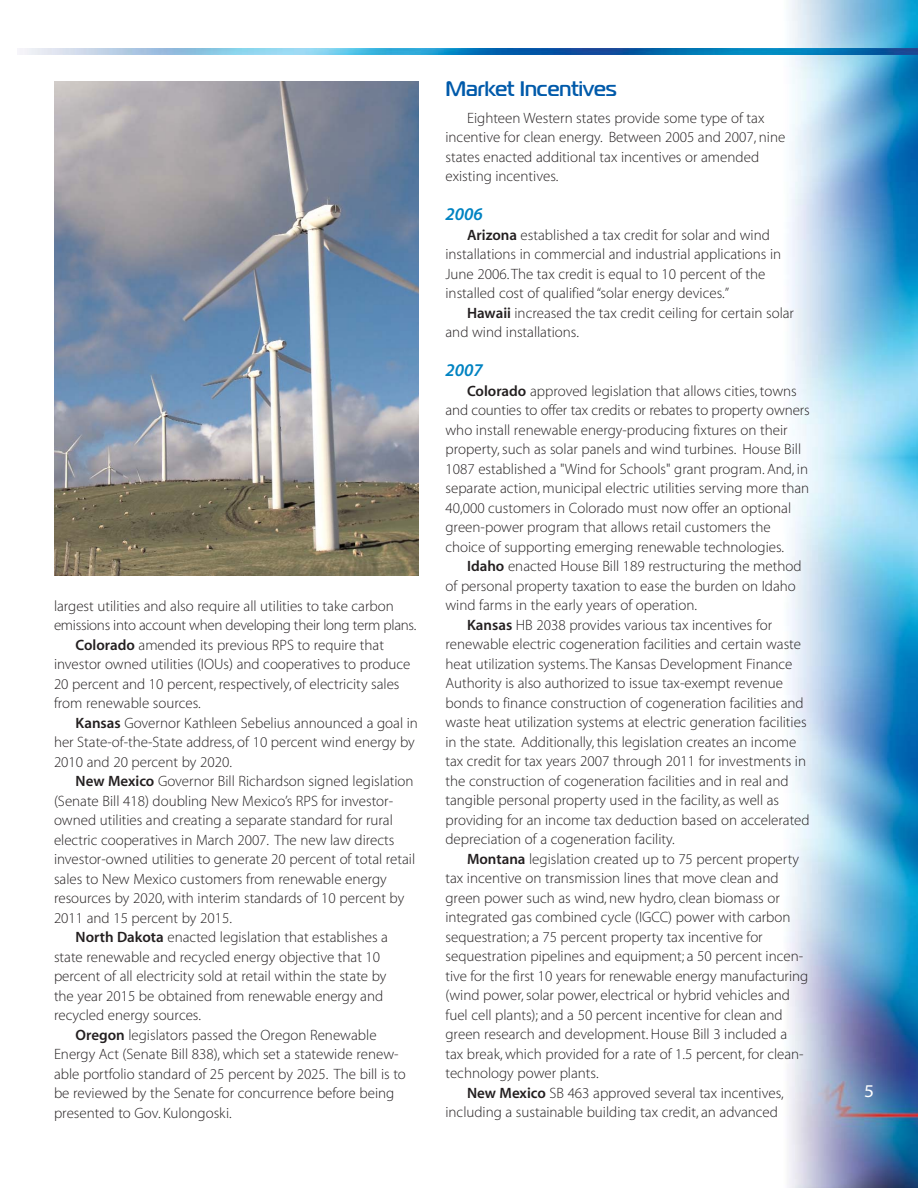
<style>
.page{position:relative;width:918px;height:1188px;background:#fff}
.page>*{position:absolute;margin:0;border:0;box-sizing:border-box;transform-origin:0 0}
.t1{font:700 21px "Magistral A";color:#005aaa}
.t2{font:18px "Myriad MM It 565 600";color:#0083c2}
.t3{font:18px "Myriad MM 400 700";color:#fff}
.t4{font:15px/19.5px "Myriad MM 215 600";color:#231f20}
.t5{font:15px "Myriad MM 215 600";letter-spacing:-.02em;color:#231f20}
.s1{font-family:"Myriad MM 565 600"}
</style>
<div class="page">
<img style="left:19px;top:0;width:899px;height:1188px">
<img style="left:19px;top:49px;width:899px;height:6px">
<img style="left:54px;top:81px;width:364px;height:494px">
<p class="t4" style="left:54px;top:597px;width:341px">largest utilities and also require all utilities to take carbon</p>
<p class="t5" style="left:54px;top:619px;width:364px">emissions into account when developing their long term plans.</p>
<p class="t4" style="left:76px;top:636px;width:310px"><span class="s1">Colorado</span> amended its previous RPS to require that</p>
<p class="t4" style="left:54px;top:656px;width:358px">investor owned utilities (IOUs) and cooperatives to produce</p>
<p class="t4" style="left:54px;top:675px;width:347px">20 percent and 10 percent, respectively, of electricity sales</p>
<p class="t4" style="left:54px;top:695px;width:148px">from renewable sources.</p>
<p class="t4" style="left:76px;top:714px;width:344px"><span class="s1">Kansas</span> Governor Kathleen Sebelius announced a goal in</p>
<p class="t4" style="left:54px;top:734px;width:362px">her State-of-the-State address, of 10 percent wind energy by</p>
<p class="t4" style="left:54px;top:753px;width:180px">2010 and 20 percent by 2020.</p>
<p class="t4" style="left:76px;top:773px;width:340px"><span class="s1">New Mexico</span> Governor Bill Richardson signed legislation</p>
<p class="t4" style="left:54px;top:792px;width:341px">(Senate Bill 418) doubling New Mexico’s RPS for investor-</p>
<p class="t4" style="left:54px;top:812px;width:340px">owned utilities and creating a separate standard for rural</p>
<p class="t4" style="left:54px;top:831px;width:342px">electric cooperatives in March 2007. The new law directs</p>
<p class="t4" style="left:54px;top:851px;width:363px">investor-owned utilities to generate 20 percent of total retail</p>
<p class="t4" style="left:54px;top:870px;width:334px">sales to New Mexico customers from renewable energy</p>
<p class="t4" style="left:54px;top:890px;width:352px">resources by 2020, with interim standards of 10 percent by</p>
<p class="t4" style="left:54px;top:909px;width:180px">2011 and 15 percent by 2015.</p>
<p class="t4" style="left:76px;top:929px;width:314px"><span class="s1">North Dakota</span> enacted legislation that establishes a</p>
<p class="t4" style="left:54px;top:948px;width:328px">state renewable and recycled energy objective that 10</p>
<p class="t4" style="left:54px;top:968px;width:334px">percent of all electricity sold at retail within the state by</p>
<p class="t4" style="left:54px;top:987px;width:331px">the year 2015 be obtained from renewable energy and</p>
<p class="t4" style="left:54px;top:1007px;width:149px">recycled energy sources.</p>
<p class="t4" style="left:76px;top:1026px;width:303px"><span class="s1">Oregon</span> legislators passed the Oregon Renewable</p>
<p class="t4" style="left:54px;top:1046px;width:346px">Energy Act (Senate Bill 838), which set a statewide renew-</p>
<p class="t4" style="left:54px;top:1065px;width:353px">able portfolio standard of 25 percent by 2025. The bill is to</p>
<p class="t4" style="left:54px;top:1085px;width:342px">be reviewed by the Senate for concurrence before being</p>
<p class="t4" style="left:54px;top:1104px;width:179px">presented to Gov. Kulongoski.</p>
<h1 class="t1" style="left:446px;top:81px;width:173px">Market Incentives</h1>
<p class="t4" style="left:446px;top:109px;width:341px;text-indent:22px">Eighteen Western states provide some type of tax incentive for clean energy. Between 2005 and 2007, nine states enacted additional tax incentives or amended existing incentives.</p>
<p class="t2" style="left:446px;top:207px;width:39px">2006</p>
<p class="t4" style="left:446px;top:226px;width:337px;text-indent:22px"><span class="s1">Arizona</span> established a tax credit for solar and wind installations in commercial and industrial applications in June 2006. The tax credit is equal to 10 percent of the installed cost of qualified “solar energy devices.”</p>
<p class="t4" style="left:446px;top:304px;width:350px;text-indent:22px"><span class="s1">Hawaii</span> increased the tax credit ceiling for certain solar and wind installations.</p>
<p class="t2" style="left:446px;top:363px;width:39px">2007</p>
<p class="t4" style="left:446px;top:382px;width:366px;text-indent:22px"><span class="s1">Colorado</span> approved legislation that allows cities, towns and counties to offer tax credits or rebates to property owners who install renewable energy-producing fixtures on their property, such as solar panels and wind turbines. House Bill 1087 established a "Wind for Schools" grant program. And, in separate action, municipal electric utilities serving more than 40,000 customers in Colorado must now offer an optional green-power program that allows retail customers the choice of supporting emerging renewable technologies.</p>
<p class="t4" style="left:467px;top:558px;width:336px"><span class="s1">Idaho</span> enacted House Bill 189 restructuring the method</p>
<p class="t4" style="left:446px;top:577px;width:352px">of personal property taxation to ease the burden on Idaho</p>
<p class="t4" style="left:446px;top:597px;width:253px">wind farms in the early years of operation.</p>
<p class="t4" style="left:467px;top:616px;width:307px"><span class="s1">Kansas</span> HB 2038 provides various tax incentives for</p>
<p class="t4" style="left:446px;top:636px;width:357px">renewable electric cogeneration facilities and certain waste</p>
<p class="t4" style="left:446px;top:655px;width:349px">heat utilization systems. The Kansas Development Finance</p>
<p class="t4" style="left:446px;top:675px;width:339px">Authority is also authorized to issue tax-exempt revenue</p>
<p class="t4" style="left:446px;top:694px;width:360px">bonds to finance construction of cogeneration facilities and</p>
<p class="t4" style="left:446px;top:714px;width:363px">waste heat utilization systems at electric generation facilities</p>
<p class="t4" style="left:446px;top:733px;width:352px">in the state. Additionally, this legislation creates an income</p>
<p class="t4" style="left:446px;top:753px;width:362px">tax credit for tax years 2007 through 2011 for investments in</p>
<p class="t4" style="left:446px;top:772px;width:345px">the construction of cogeneration facilities and in real and</p>
<p class="t4" style="left:446px;top:792px;width:335px">tangible personal property used in the facility, as well as</p>
<p class="t4" style="left:446px;top:811px;width:366px">providing for an income tax deduction based on accelerated</p>
<p class="t4" style="left:446px;top:831px;width:231px">depreciation of a cogeneration facility.</p>
<p class="t4" style="left:467px;top:850px;width:333px"><span class="s1">Montana</span> legislation created up to 75 percent property</p>
<p class="t4" style="left:446px;top:870px;width:335px">tax incentive on transmission lines that move clean and</p>
<p class="t4" style="left:446px;top:889px;width:336px">green power such as wind, new hydro, clean biomass or</p>
<p class="t4" style="left:446px;top:909px;width:347px">integrated gas combined cycle (IGCC) power with carbon</p>
<p class="t4" style="left:446px;top:928px;width:319px">sequestration; a 75 percent property tax incentive for</p>
<p class="t4" style="left:446px;top:948px;width:359px">sequestration pipelines and equipment; a 50 percent incen-</p>
<p class="t4" style="left:446px;top:967px;width:364px">tive for the first 10 years for renewable energy manufacturing</p>
<p class="t4" style="left:446px;top:987px;width:346px">(wind power, solar power, electrical or hybrid vehicles and</p>
<p class="t4" style="left:446px;top:1006px;width:339px">fuel cell plants); and a 50 percent incentive for clean and</p>
<p class="t4" style="left:446px;top:1026px;width:343px">green research and development. House Bill 3 included a</p>
<p class="t4" style="left:446px;top:1045px;width:360px">tax break, which provided for a rate of 1.5 percent, for clean-</p>
<p class="t4" style="left:446px;top:1065px;width:155px">technology power plants.</p>
<p class="t4" style="left:467px;top:1084px;width:318px"><span class="s1">New Mexico</span> SB 463 approved several tax incentives,</p>
<p class="t4" style="left:446px;top:1104px;width:334px">including a sustainable building tax credit, an advanced</p>
<p class="t3" style="left:864px;top:1084px;width:12px">5</p>
</div>
